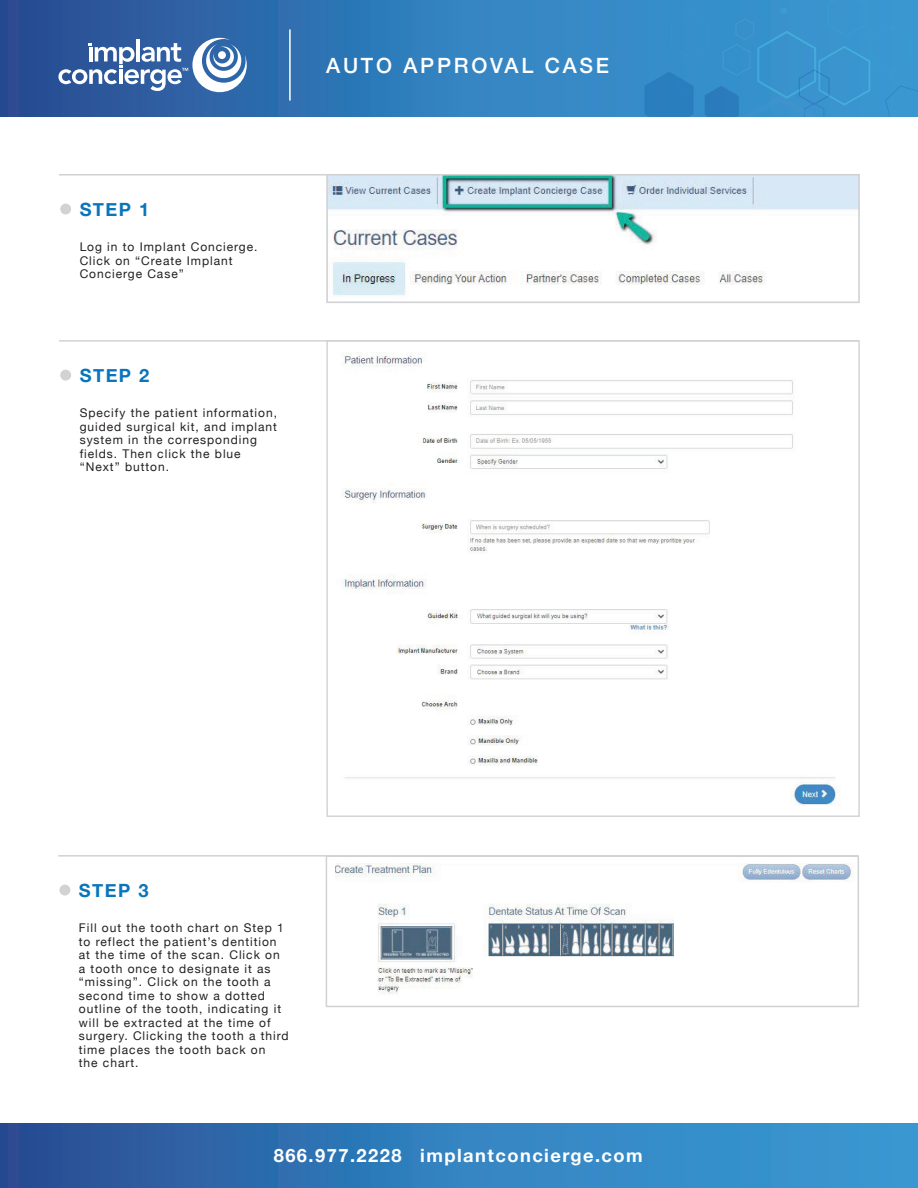
<style>
.page{position:relative;width:918px;height:1188px;background:#fff}
.page>*{position:absolute;margin:0;border:0;box-sizing:border-box;transform-origin:0 0}
.t1{font:500 21px "Helvetica Neue";letter-spacing:.13em;color:#fff}
.t2{font:700 18.3px "Helvetica Neue";letter-spacing:.08em;color:#fff}
.t3{font:700 18.3px "Helvetica Neue";letter-spacing:.08em;color:#0875bc}
.t4{font:12px/13.5px "Helvetica Neue";letter-spacing:.08em;color:#231f20}
</style>
<div class="page">
<svg style="left:0;top:0;width:644px;height:116px;background:#2f73b3"></svg>
<svg style="left:58px;top:38px;width:189px;height:54px"></svg>
<hr style="left:289px;top:29px;width:2px;height:72px;background:#fff">
<svg style="left:644px;top:0;width:274px;height:116px;background:#3691cb"></svg>
<div style="left:0;top:1124px;width:918px;height:64px;background:linear-gradient(to right,#295399,#3ba2da)"></div>
<img style="left:343px;top:352px;width:496px;height:454px">
<hr style="left:59px;top:174px;width:800px;height:2px;background:#d1d2d4">
<div style="left:60px;top:204px;width:11px;height:10px;background:#d1d2d4;border-radius:50%"></div>
<hr style="left:58px;top:855px;width:800px;height:2px;background:#d1d2d4">
<div style="left:59px;top:885px;width:11px;height:11px;background:#d1d2d4;border-radius:50%"></div>
<div style="left:326px;top:855px;width:533px;height:152px;border:2px solid #d1d2d4"></div>
<hr style="left:59px;top:340px;width:800px;height:2px;background:#d1d2d4">
<div style="left:60px;top:370px;width:11px;height:11px;background:#d1d2d4;border-radius:50%"></div>
<img style="left:329px;top:177px;width:528px;height:119px">
<div style="left:326px;top:174px;width:534px;height:129px;border:2px solid #d1d2d4"></div>
<img style="left:335px;top:863px;width:519px;height:131px">
<h1 class="t1" style="left:326px;top:48px;width:284px">AUTO APPROVAL CASE</h1>
<h2 class="t3" style="left:80px;top:195px;width:71px">STEP 1</h2>
<p class="t4" style="left:80px;top:241px;width:179px">Log in to Implant Concierge.<br>Click on “Create Implant<br>Concierge Case”</p>
<h2 class="t3" style="left:80px;top:361px;width:71px">STEP 2</h2>
<p class="t4" style="left:80px;top:407px;width:199px">Specify the patient information, guided surgical kit, and implant system in the corresponding fields. Then click the blue “Next” button.</p>
<h2 class="t3" style="left:79px;top:876px;width:71px">STEP 3</h2>
<p class="t4" style="left:79px;top:922px;width:211px">Fill out the tooth chart on Step 1 to reflect the patient’s dentition at the time of the scan. Click on a tooth once to designate it as “missing”. Click on the tooth a second time to show a dotted outline of the tooth, indicating it will be extracted at the time of surgery. Clicking the tooth a third time places the tooth back on<br>the chart.</p>
<h2 class="t2" style="left:274px;top:1141px;width:371px">866.977.2228 implantconcierge.com</h2>
</div>
